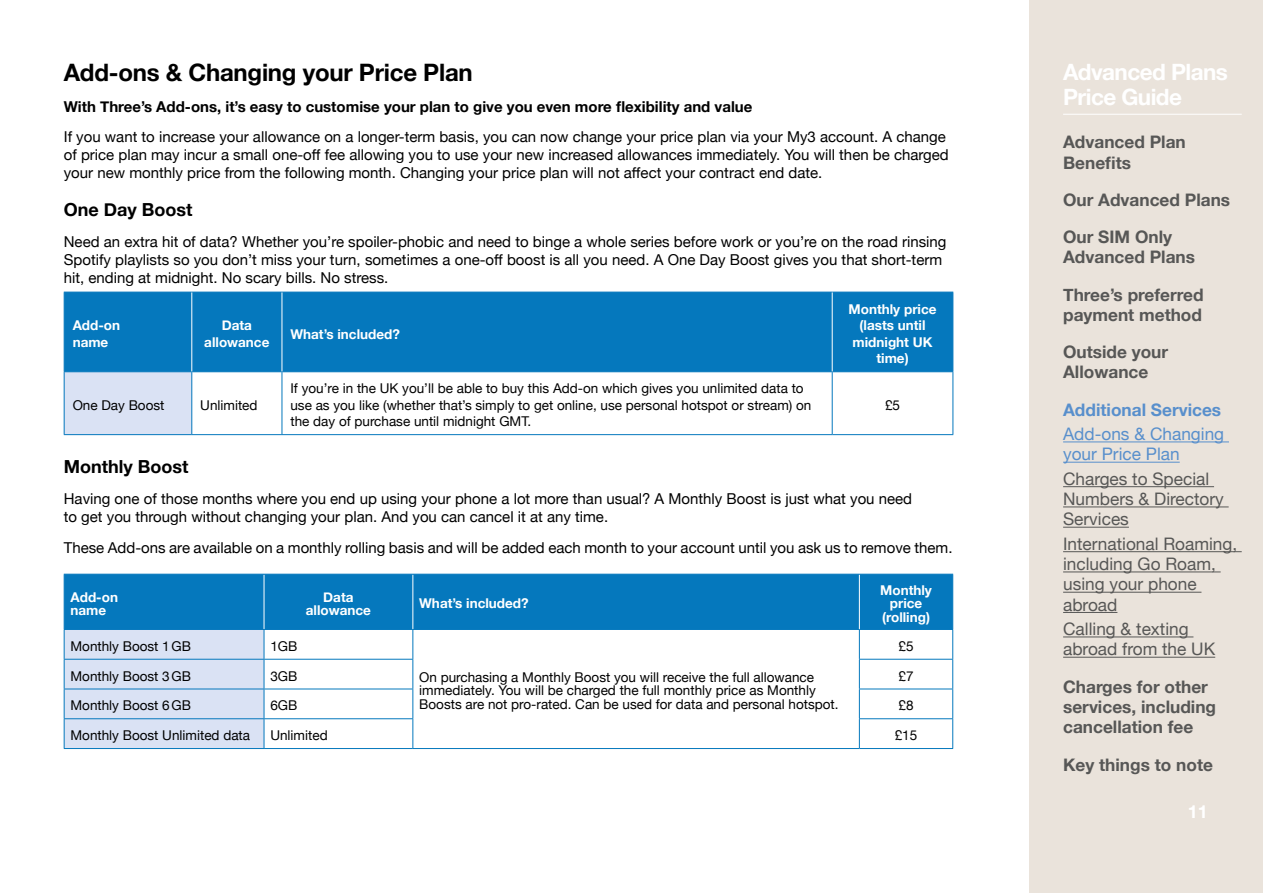
<style>
.page{position:relative;width:1263px;height:893px;background:#fff}
.page>*{position:absolute;margin:0;border:0;box-sizing:border-box;transform-origin:0 0}
.t1{font:700 24px "Helvetica Neue";letter-spacing:-.01em;color:#000}
.t2{font:700 22.5px/25.5px "Helvetica Neue";letter-spacing:-.025em;color:#fff}
.t3{font:700 18px "Helvetica Neue";color:#000}
.t4{font:700 18px "Helvetica Neue";color:#fff}
.t5{font:700 17.25px/20.2px "Helvetica Neue";color:#575756}
.t6{font:17.25px/20.2px "Helvetica Neue";color:#575756}
.t7{font:17.25px/20.2px "Helvetica Neue";color:#588fcc}
.t8{font:700 17.25px "Helvetica Neue";color:#588fcc}
.t9{font:15px/18px "Helvetica Neue";color:#000}
.t10{font:700 15px "Helvetica Neue";color:#000}
.t11{font:13.5px/16.5px "Helvetica Neue";color:#000}
.t12{font:700 13.5px/16.5px "Helvetica Neue";color:#fff;text-align:center}
</style>
<div class="page">
<div style="left:1029px;top:0;width:234px;height:893px;background:#eae3db"></div>
<hr style="left:1063px;top:114px;width:179px;height:1px;background:#fff">
<div style="left:65px;top:293px;width:887px;height:78px;background:#0578bd"></div>
<div style="left:64px;top:372px;width:128px;height:63px;background:#dae2f4"></div>
<hr style="left:282px;top:371px;width:550px;height:1px;background:#0578bd">
<hr style="left:282px;top:372px;width:1px;height:62px;background:#0578bd">
<hr style="left:832px;top:372px;width:1px;height:62px;background:#0578bd">
<hr style="left:282px;top:434px;width:550px;height:1px;background:#0578bd">
<hr style="left:64px;top:372px;width:1px;height:62px;background:#0578bd">
<hr style="left:191px;top:372px;width:1px;height:62px;background:#0578bd">
<hr style="left:952px;top:372px;width:1px;height:62px;background:#0578bd">
<hr style="left:64px;top:292px;width:128px;height:1px;background:#0578bd">
<hr style="left:192px;top:292px;width:90px;height:1px;background:#0578bd">
<hr style="left:282px;top:292px;width:550px;height:1px;background:#0578bd">
<hr style="left:832px;top:292px;width:121px;height:1px;background:#0578bd">
<hr style="left:64px;top:371px;width:128px;height:1px;background:#0578bd">
<hr style="left:192px;top:371px;width:90px;height:1px;background:#0578bd">
<hr style="left:832px;top:371px;width:121px;height:1px;background:#0578bd">
<hr style="left:64px;top:434px;width:128px;height:1px;background:#0578bd">
<hr style="left:192px;top:434px;width:90px;height:1px;background:#0578bd">
<hr style="left:832px;top:434px;width:121px;height:1px;background:#0578bd">
<hr style="left:191px;top:292px;width:1px;height:79px;background:#fff">
<hr style="left:282px;top:292px;width:1px;height:79px;background:#fff">
<hr style="left:832px;top:292px;width:1px;height:79px;background:#fff">
<hr style="left:64px;top:292px;width:1px;height:79px;background:#0578bd">
<hr style="left:952px;top:292px;width:1px;height:79px;background:#0578bd">
<div style="left:65px;top:575px;width:887px;height:54px;background:#0578bd"></div>
<hr style="left:264px;top:575px;width:1px;height:54px;background:#fff">
<hr style="left:412px;top:575px;width:1px;height:54px;background:#fff">
<hr style="left:859px;top:575px;width:1px;height:54px;background:#fff">
<hr style="left:64px;top:575px;width:1px;height:54px;background:#0578bd">
<hr style="left:64px;top:574px;width:200px;height:1px;background:#0578bd">
<hr style="left:264px;top:574px;width:149px;height:1px;background:#0578bd">
<hr style="left:413px;top:574px;width:446px;height:1px;background:#0578bd">
<hr style="left:859px;top:574px;width:94px;height:1px;background:#0578bd">
<hr style="left:952px;top:575px;width:1px;height:54px;background:#0578bd">
<hr style="left:264px;top:629px;width:149px;height:1px;background:#0578bd">
<hr style="left:413px;top:629px;width:446px;height:1px;background:#0578bd">
<hr style="left:859px;top:629px;width:94px;height:1px;background:#0578bd">
<hr style="left:264px;top:659px;width:149px;height:1px;background:#0578bd">
<hr style="left:413px;top:748px;width:446px;height:1px;background:#0578bd">
<hr style="left:859px;top:659px;width:94px;height:1px;background:#0578bd">
<hr style="left:64px;top:748px;width:200px;height:1px;background:#0578bd">
<svg style="left:64px;top:629px;width:201px;height:119px;background:#d1ddf1"></svg>
<hr style="left:264px;top:689px;width:149px;height:1px;background:#0578bd">
<hr style="left:264px;top:718px;width:149px;height:1px;background:#0578bd">
<hr style="left:264px;top:748px;width:149px;height:1px;background:#0578bd">
<svg style="left:412px;top:630px;width:1px;height:118px"></svg>
<svg style="left:859px;top:630px;width:1px;height:118px"></svg>
<hr style="left:859px;top:689px;width:94px;height:1px;background:#0578bd">
<svg style="left:952px;top:630px;width:1px;height:118px"></svg>
<hr style="left:859px;top:718px;width:94px;height:1px;background:#0578bd">
<hr style="left:859px;top:748px;width:94px;height:1px;background:#0578bd">
<hr style="left:1063px;top:441px;width:166px;height:1px;background:#588fcc">
<hr style="left:1063px;top:462px;width:117px;height:1px;background:#588fcc">
<hr style="left:1063px;top:486px;width:151px;height:1px;background:#575756">
<hr style="left:1063px;top:506px;width:166px;height:1px;background:#575756">
<hr style="left:1063px;top:527px;width:66px;height:1px;background:#575756">
<hr style="left:1063px;top:551px;width:179px;height:1px;background:#575756">
<hr style="left:1063px;top:571px;width:158px;height:1px;background:#575756">
<hr style="left:1063px;top:592px;width:138px;height:1px;background:#575756">
<hr style="left:1063px;top:612px;width:54px;height:1px;background:#575756">
<hr style="left:1063px;top:636px;width:130px;height:1px;background:#575756">
<hr style="left:1063px;top:657px;width:152px;height:1px;background:#575756">
<h1 class="t1" style="left:64px;top:54px;width:410px">Add-ons &amp; Changing your Price Plan</h1>
<p class="t10" style="left:64px;top:95px;width:690px">With Three’s Add-ons, it’s easy to customise your plan to give you even more flexibility and value</p>
<p class="t9" style="left:64px;top:129px;width:886px">If you want to increase your allowance on a longer-term basis, you can now change your price plan via your My3 account. A change of price plan may incur a small one-off fee allowing you to use your new increased allowances immediately. You will then be charged your new monthly price from the following month. Changing your price plan will not affect your contract end date.</p>
<p class="t3" style="left:64px;top:196px;width:130px">One Day Boost</p>
<p class="t9" style="left:64px;top:234px;width:884px">Need an extra hit of data? Whether you’re spoiler-phobic and need to binge a whole series before work or you’re on the road rinsing<br>Spotify playlists so you don’t miss your turn, sometimes a one-off boost is all you need. A One Day Boost gives you that short-term hit, ending at midnight. No scary bills. No stress.</p>
<p class="t12" style="left:73px;top:318px;width:49px;text-align:left">Add-on name</p>
<p class="t12" style="left:204px;top:318px;width:67px">Data allowance</p>
<p class="t12" style="left:290px;top:326px;width:111px">What’s included?</p>
<p class="t12" style="left:848px;top:301px;width:89px">Monthly price (lasts until midnight UK time)</p>
<p class="t11" style="left:73px;top:397px;width:93px">One Day Boost</p>
<p class="t11" style="left:200px;top:397px;width:59px">Unlimited</p>
<p class="t11" style="left:290px;top:381px;width:522px">If you’re in the UK you’ll be able to buy this Add-on which gives you unlimited data to use as you like (whether that’s simply to get online, use personal hotspot or stream) on the day of purchase until midnight GMT.</p>
<p class="t11" style="left:885px;top:397px;width:17px">£5</p>
<p class="t3" style="left:64px;top:452px;width:126px">Monthly Boost</p>
<p class="t9" style="left:64px;top:490px;width:850px">Having one of those months where you end up using your phone a lot more than usual? A Monthly Boost is just what you need to get you through without changing your plan. And you can cancel it at any time.</p>
<p class="t9" style="left:64px;top:539px;width:890px">These Add-ons are available on a monthly rolling basis and will be added each month to your account until you ask us to remove them.</p>
<p class="t12" style="left:71px;top:590px;width:49px;line-height:13.5px;text-align:left">Add-on name</p>
<p class="t12" style="left:306px;top:590px;width:67px;line-height:13.5px">Data allowance</p>
<p class="t12" style="left:419px;top:596px;width:111px">What’s included?</p>
<p class="t12" style="left:880px;top:584px;width:53px;line-height:13.5px">Monthly price (rolling)</p>
<p class="t11" style="left:71px;top:638px;width:122px">Monthly Boost 1GB</p>
<p class="t11" style="left:270px;top:638px;width:28px">1GB</p>
<p class="t11" style="left:898px;top:638px;width:17px">£5</p>
<p class="t11" style="left:71px;top:668px;width:122px">Monthly Boost 3GB</p>
<p class="t11" style="left:270px;top:668px;width:28px">3GB</p>
<p class="t11" style="left:898px;top:668px;width:17px">£7</p>
<p class="t11" style="left:71px;top:698px;width:122px">Monthly Boost 6GB</p>
<p class="t11" style="left:270px;top:698px;width:28px">6GB</p>
<p class="t11" style="left:898px;top:698px;width:17px">£8</p>
<p class="t11" style="left:71px;top:728px;width:181px">Monthly Boost Unlimited data</p>
<p class="t11" style="left:270px;top:728px;width:59px">Unlimited</p>
<p class="t11" style="left:895px;top:728px;width:24px">£15</p>
<p class="t11" style="left:419px;top:671px;width:421px;line-height:13.5px">On purchasing a Monthly Boost you will receive the full allowance immediately. You will be charged the full monthly price as Monthly<br>Boosts are not pro‑rated. Can be used for data and personal hotspot.</p>
<h2 class="t2" style="left:1063px;top:60px;width:166px">Advanced Plans<br>Price Guide</h2>
<p class="t5" style="left:1063px;top:133px;width:124px">Advanced Plan<br>Benefits</p>
<p class="t5" style="left:1063px;top:182px;width:169px;line-height:37.2px">Our Advanced Plans<br>Our SIM Only</p>
<p class="t5" style="left:1063px;top:239px;width:142px;line-height:37.2px">Advanced Plans<br>Three’s preferred</p>
<p class="t5" style="left:1063px;top:297px;width:140px;line-height:37.2px">payment method<br>Outside your</p>
<p class="t5" style="left:1063px;top:363px;width:87px">Allowance</p>
<p class="t8" style="left:1063px;top:396px;width:160px">Additional Services</p>
<p class="t7" style="left:1063px;top:425px;width:163px">Add-ons &amp; Changing your Price Plan</p>
<p class="t6" style="left:1063px;top:470px;width:162px">Charges to Special<br>Numbers &amp; Directory<br>Services</p>
<p class="t6" style="left:1063px;top:535px;width:176px">International Roaming, including Go Roam, using your phone abroad</p>
<p class="t6" style="left:1063px;top:620px;width:154px">Calling &amp; texting abroad from the UK</p>
<p class="t5" style="left:1063px;top:677px;width:154px">Charges for other services, including cancellation fee</p>
<p class="t5" style="left:1063px;top:755px;width:151px">Key things to note</p>
<p class="t4" style="left:1188px;top:797px;width:22px">11</p>
</div>
